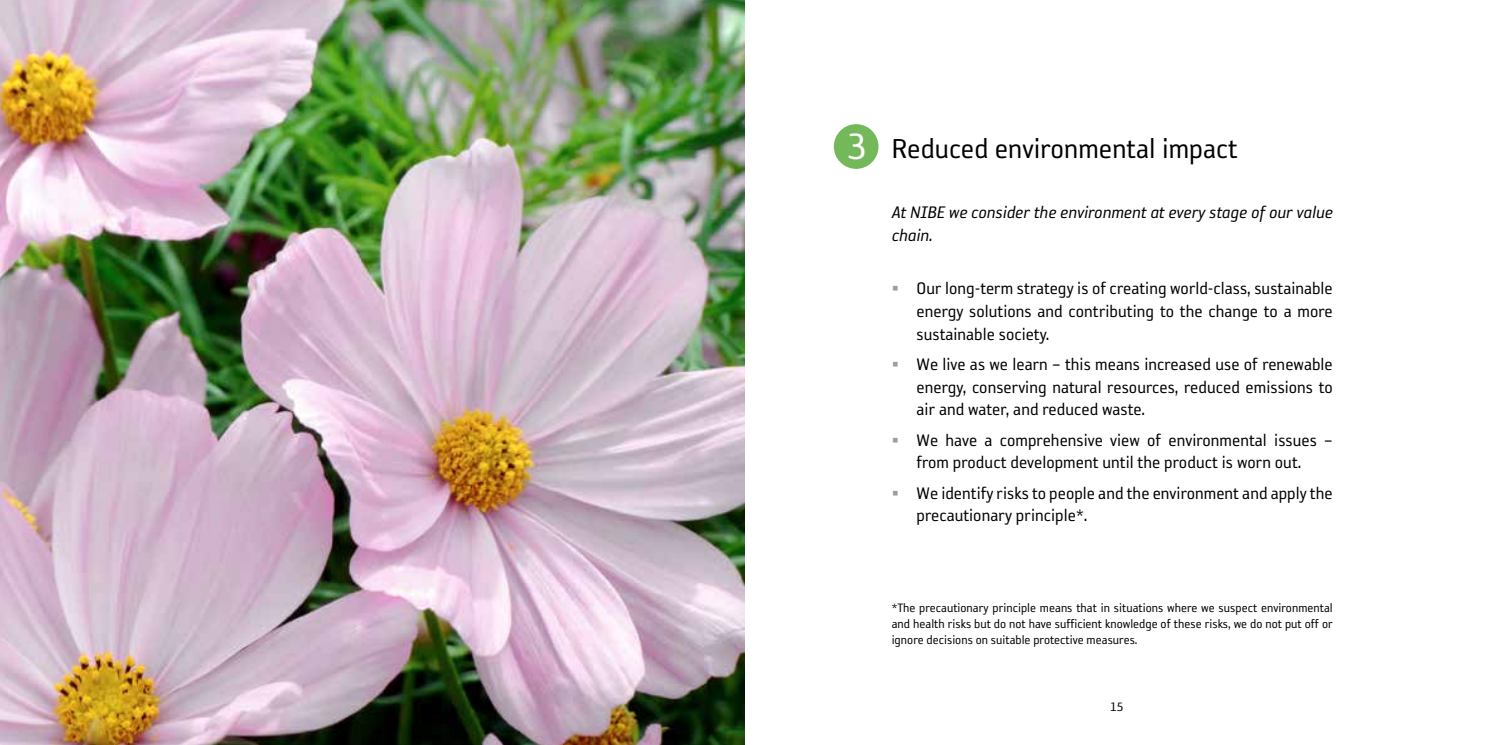
<style>
.page{position:relative;width:1489px;height:745px;background:#fff}
.page>*{position:absolute;margin:0;border:0;box-sizing:border-box;transform-origin:0 0}
.t1{font:42px "Reykjavik One OT A Gauge";color:#fff}
.t2{font:31.5px "Reykjavik One OT A Gauge";color:#000}
.t3{font:19.25px/22.8px "Reykjavik One OT A Gauge";color:#000;text-align:justify}
.t4{font:italic 19.25px/22.8px "Reykjavik One OT A Gauge";color:#000}
.t5{font:14px/15.8px "Reykjavik One OT A Gauge";color:#000;text-align:justify}
.s1{color:#9d9d9c}
</style>
<div class="page">
<div style="left:833px;top:124px;width:45px;height:45px;background:#74b959;border-radius:50%"></div>
<img style="left:0;top:0;width:744px;height:744px">
<h1 class="t1" style="left:847px;top:125px;width:22px">3</h1>
<h2 class="t2" style="left:891px;top:132px;width:347px">Reduced environmental impact</h2>
<p class="t4" style="left:891px;top:201px;width:442px">At NIBE we consider the environment at every stage of our value chain.</p>
<p class="t3" style="left:916px;top:277px;width:418px;text-indent:-25px"><span class="s1">▪</span> Our long-term strategy is of creating world-class, sustainable energy solutions and contributing to the change to a more sustainable society.</p>
<p class="t3" style="left:916px;top:352px;width:418px;text-indent:-25px"><span class="s1">▪</span> We live as we learn – this means increased use of renewable energy, conserving natural resources, reduced emissions to air and water, and reduced waste.</p>
<p class="t3" style="left:891px;top:428px;width:442px;text-align:center"><span class="s1">▪</span> We have a comprehensive view of environmental issues – from product development until the product is worn out.</p>
<p class="t3" style="left:916px;top:481px;width:417px;text-indent:-25px"><span class="s1">▪</span> We identify risks to people and the environment and apply the precautionary principle*.</p>
<p class="t5" style="left:891px;top:599px;width:442px">*The precautionary principle means that in situations where we suspect environmental and health risks but do not have sufficient knowledge of these risks, we do not put off or ignore decisions on suitable protective measures.</p>
<p class="t5" style="left:1109px;top:698px;width:15px">15</p>
</div>
